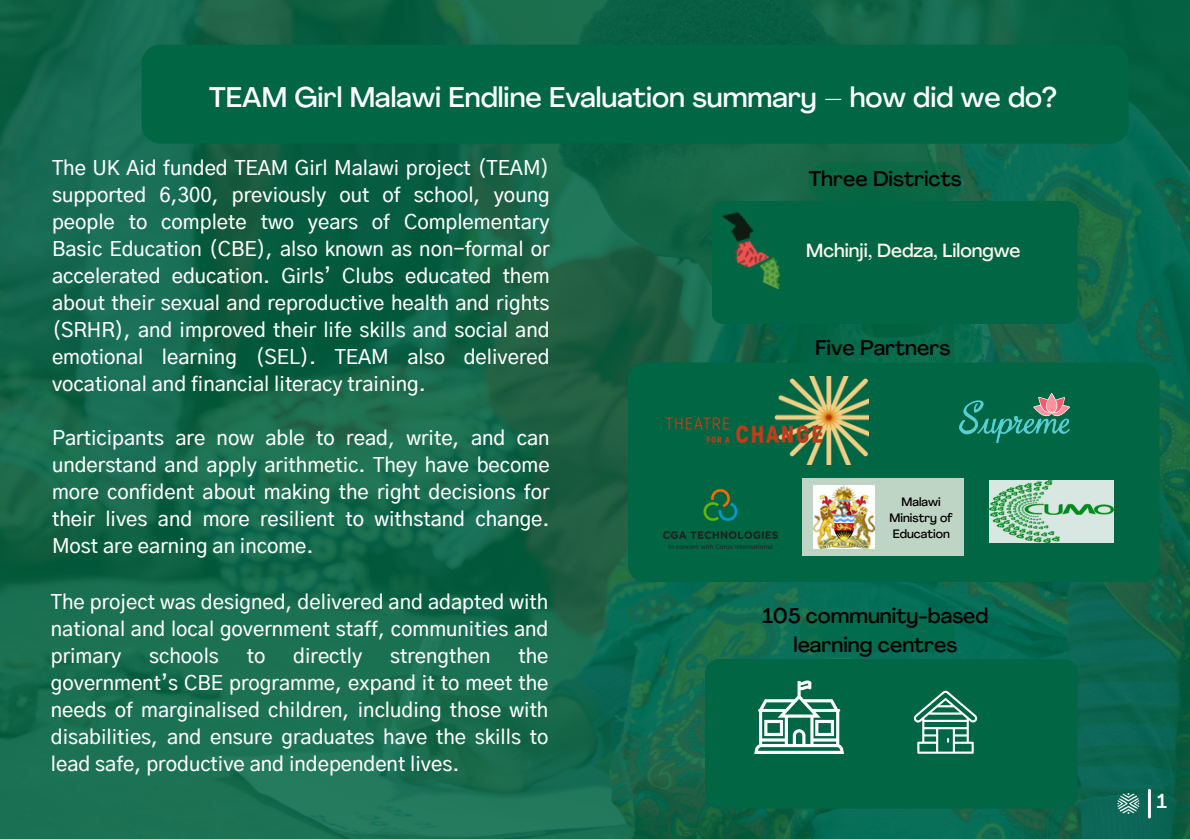
<style>
.page{position:relative;width:1190px;height:839px;background:#fff}
.page>*{position:absolute;margin:0;border:0;box-sizing:border-box;transform-origin:0 0}
.t1{font:500 28px "Agrandir";color:#fff}
.t2{font:500 21px/28.4px "Agrandir";color:#000;text-align:center}
.t3{font:500 20px/27px "Gothic A1";color:#fff;text-align:justify}
.t4{font:500 20px "Agrandir";color:#fff}
.t5{font:500 18.8px "Agrandir";color:#fcf8ef}
.t6{font:500 12px/16px "Agrandir";color:#000}
</style>
<div class="page">
<img style="left:0;top:0;width:1190px;height:838px">
<img style="left:1116px;top:790px;width:25px;height:26px">
<hr style="left:1148px;top:790px;width:3px;height:27px;background:#fff">
<div style="left:142px;top:45px;width:987px;height:99px;background:#006643;border-radius:19px"></div>
<div style="left:628px;top:362px;width:531px;height:220px;background:#006643;border-radius:17px"></div>
<img style="left:960px;top:393px;width:109px;height:49px">
<img style="left:666px;top:376px;width:202px;height:89px">
<img style="left:663px;top:490px;width:114px;height:58px">
<img style="left:989px;top:480px;width:125px;height:62px">
<div style="left:802px;top:478px;width:161px;height:77px;background:#bed4c5"></div>
<img style="left:813px;top:485px;width:62px;height:63px">
<svg style="left:776px;top:324px;width:207px;height:39px;background:#056748"></svg>
<div style="left:705px;top:658px;width:372px;height:150px;background:#006643;border-radius:14px"></div>
<svg style="left:754px;top:680px;width:90px;height:74px"></svg>
<svg style="left:913px;top:690px;width:65px;height:63px"></svg>
<div style="left:799px;top:613px;width:156px;height:39px;background:linear-gradient(to right,#086c4b,#006c4e);border-radius:19px"></div>
<div style="left:712px;top:201px;width:365px;height:123px;background:#006643;border-radius:11px"></div>
<div style="left:808px;top:162px;width:154px;height:39px;background:#096744;border-radius:19px"></div>
<img style="left:718px;top:201px;width:62px;height:89px">
<p class="t1" style="left:209px;top:86px;width:849px">TEAM Girl Malawi Endline Evaluation summary – how did we do?</p>
<p class="t3" style="left:52px;top:156px;width:499px">The UK Aid funded TEAM Girl Malawi project (TEAM) supported 6,300, previously out of school, young people to complete two years of Complementary Basic Education (CBE), also known as non-formal or accelerated education. Girls’ Clubs educated them about their sexual and reproductive health and rights (SRHR), and improved their life skills and social and emotional learning (SEL). TEAM also delivered vocational and financial literacy training.</p>
<p class="t3" style="left:52px;top:426px;width:499px">Participants are now able to read, write, and can understand and apply arithmetic. They have become more confident about making the right decisions for their lives and more resilient to withstand change.<br>Most are earning an income.</p>
<p class="t3" style="left:51px;top:589px;width:499px">The project was designed, delivered and adapted with national and local government staff, communities and primary</p>
<p class="t3" style="left:51px;top:643px;width:499px;text-indent:468px">the government’s CBE programme, expand it to meet the needs of marginalised children, including those with disabilities, and ensure graduates have the skills to lead safe, productive and independent lives.</p>
<p class="t3" style="left:149px;top:643px;width:71px">schools</p>
<p class="t3" style="left:247px;top:643px;width:20px">to</p>
<p class="t3" style="left:293px;top:643px;width:71px">directly</p>
<p class="t3" style="left:390px;top:643px;width:102px">strengthen</p>
<p class="t2" style="left:809px;top:166px;width:154px">Three Districts</p>
<h2 class="t5" style="left:806px;top:243px;width:216px">Mchinji, Dedza, Lilongwe</h2>
<p class="t2" style="left:815px;top:336px;width:137px">Five Partners</p>
<p class="t6" style="left:902px;top:495px;width:41px">Malawi</p>
<h2 class="t6" style="left:889px;top:511px;width:65px">Ministry of<br>Education</h2>
<p class="t2" style="left:762px;top:604px;width:227px">105 community-based learning centres</p>
<p class="t4" style="left:1157px;top:793px;width:12px">1</p>
</div>
